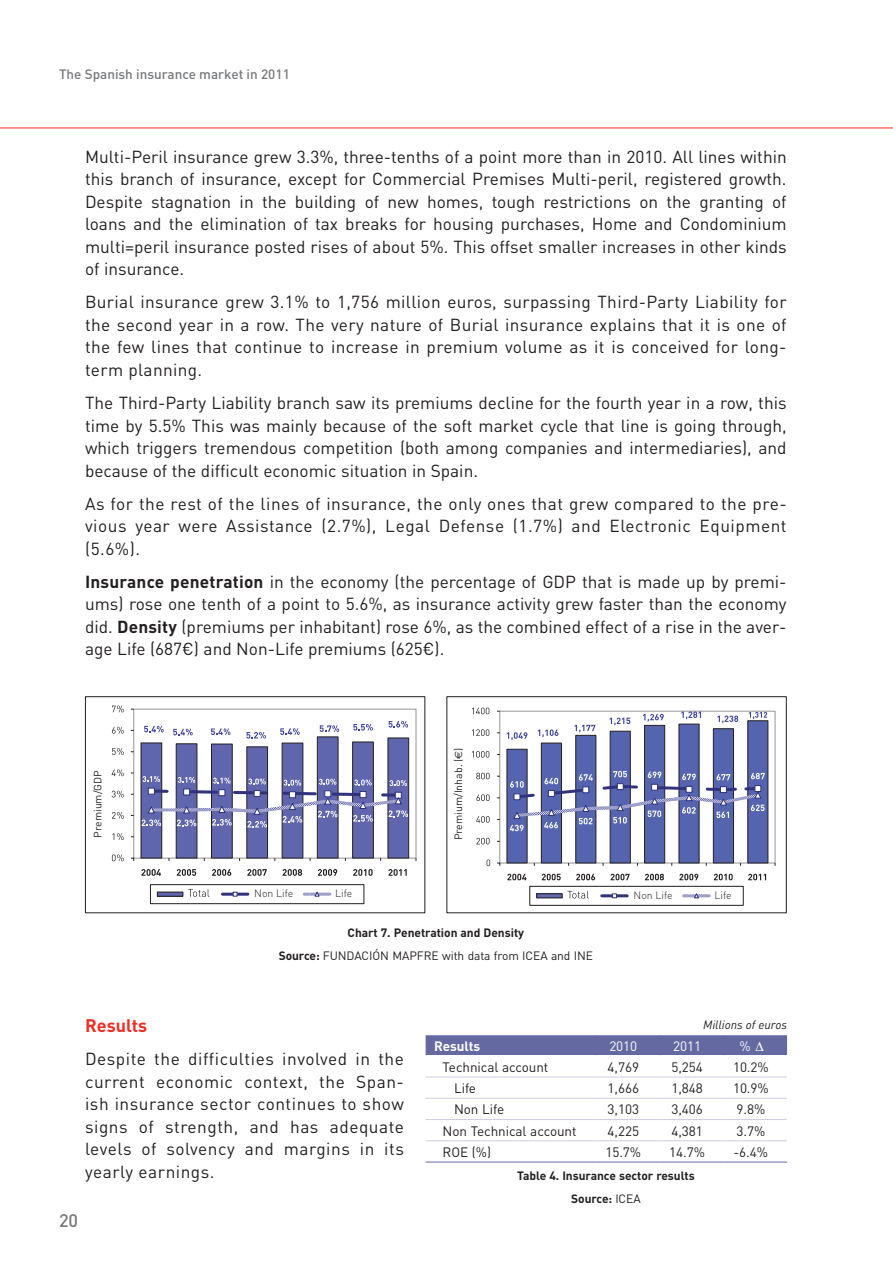
<style>
.page{position:relative;width:893px;height:1263px;background:#fff}
.page>*{position:absolute;margin:0;border:0;box-sizing:border-box;transform-origin:0 0}
.t1{font:700 18px "DIN";color:#ee2e22}
.t2{font:500 18px "DIN";color:#76787b}
.t3{font:17.25px/22.5px "DIN";color:#231f20;text-align:justify}
.t4{font:13.5px "DIN";letter-spacing:-.005em;color:#231f20}
.t5{font:500 13.5px "DIN";color:#76787b}
.t6{font:13.5px "DIN";letter-spacing:-.005em;color:#fff}
.t7{font:700 13.5px "DIN";letter-spacing:-.005em;color:#fff}
.t8{font:12px/23.5px "DIN";letter-spacing:-.005em;color:#231f20;text-align:center}
.t9{font:700 12px/23.5px "DIN";letter-spacing:-.005em;color:#231f20;text-align:center}
.t10{font:italic 12px "DIN";letter-spacing:-.005em;color:#231f20}
.t11{font:10.5px "DIN";color:#231f20}
.t12{font:300 10.5px "DIN";color:#231f20}
.s1{font-weight:700}
.s2{font-family:"Euro Sans"}
.s3{font-family:"Times";font-size:13.35px}
.s4{font-weight:400}
</style>
<div class="page">
<hr style="left:0;top:128px;width:893px;height:1px;background:#ee2e22">
<div style="left:133px;top:709px;width:283px;height:149px;border:1px solid #939598"></div>
<svg style="left:112px;top:854px;width:12px;height:7px"></svg>
<svg style="left:112px;top:833px;width:12px;height:7px"></svg>
<svg style="left:112px;top:812px;width:12px;height:7px"></svg>
<svg style="left:112px;top:791px;width:12px;height:6px"></svg>
<svg style="left:112px;top:769px;width:12px;height:7px"></svg>
<svg style="left:112px;top:748px;width:12px;height:7px"></svg>
<svg style="left:112px;top:727px;width:12px;height:7px"></svg>
<svg style="left:112px;top:705px;width:12px;height:7px"></svg>
<svg style="left:141px;top:869px;width:20px;height:7px"></svg>
<svg style="left:177px;top:869px;width:19px;height:7px"></svg>
<svg style="left:212px;top:869px;width:19px;height:7px"></svg>
<svg style="left:247px;top:869px;width:20px;height:7px"></svg>
<svg style="left:283px;top:869px;width:19px;height:7px"></svg>
<svg style="left:318px;top:869px;width:19px;height:7px"></svg>
<svg style="left:353px;top:869px;width:20px;height:7px"></svg>
<svg style="left:388px;top:869px;width:19px;height:7px"></svg>
<div style="left:150px;top:884px;width:214px;height:20px;border:1px solid #231f20"></div>
<hr style="left:157px;top:892px;width:26px;height:4px;background:#6066ae">
<div style="left:157px;top:892px;width:26px;height:5px;border:1px solid #231f20"></div>
<hr style="left:222px;top:893px;width:26px;height:3px;background:#30327b">
<svg style="left:233px;top:892px;width:4px;height:4px"></svg>
<img style="left:320px;top:893px;width:11px;height:3px">
<svg style="left:303px;top:891px;width:17px;height:6px"></svg>
<div style="left:85px;top:696px;width:340px;height:217px;border:1px solid #231f20"></div>
<svg style="left:188px;top:889px;width:21px;height:8px"></svg>
<svg style="left:140px;top:721px;width:269px;height:140px"></svg>
<svg style="left:487px;top:859px;width:3px;height:7px"></svg>
<svg style="left:476px;top:838px;width:13px;height:6px"></svg>
<svg style="left:476px;top:816px;width:13px;height:7px"></svg>
<svg style="left:476px;top:794px;width:13px;height:7px"></svg>
<svg style="left:476px;top:773px;width:13px;height:6px"></svg>
<svg style="left:472px;top:751px;width:17px;height:7px"></svg>
<svg style="left:472px;top:729px;width:17px;height:7px"></svg>
<svg style="left:472px;top:708px;width:17px;height:6px"></svg>
<svg style="left:507px;top:874px;width:19px;height:6px"></svg>
<svg style="left:542px;top:874px;width:19px;height:6px"></svg>
<svg style="left:576px;top:874px;width:19px;height:6px"></svg>
<svg style="left:611px;top:874px;width:19px;height:6px"></svg>
<svg style="left:645px;top:874px;width:19px;height:6px"></svg>
<svg style="left:679px;top:874px;width:19px;height:6px"></svg>
<svg style="left:714px;top:874px;width:19px;height:6px"></svg>
<svg style="left:748px;top:874px;width:18px;height:6px"></svg>
<div style="left:446px;top:696px;width:341px;height:217px;border:1px solid #231f20"></div>
<svg style="left:497px;top:710px;width:279px;height:156px"></svg>
<div style="left:529px;top:886px;width:215px;height:20px;border:1px solid #231f20"></div>
<hr style="left:537px;top:894px;width:25px;height:4px;background:#6066ae">
<div style="left:536px;top:893px;width:27px;height:5px;border:1px solid #231f20"></div>
<hr style="left:602px;top:894px;width:25px;height:3px;background:#30327b">
<svg style="left:612px;top:893px;width:5px;height:5px"></svg>
<img style="left:700px;top:894px;width:11px;height:3px">
<svg style="left:682px;top:893px;width:18px;height:5px"></svg>
<svg style="left:567px;top:891px;width:22px;height:7px"></svg>
<div style="left:425px;top:1035px;width:362px;height:21px;background:#6469a2"></div>
<hr style="left:426px;top:1055px;width:170px;height:1px;background:#fff">
<hr style="left:596px;top:1055px;width:63px;height:1px;background:#fff">
<hr style="left:659px;top:1055px;width:64px;height:1px;background:#fff">
<hr style="left:723px;top:1055px;width:64px;height:1px;background:#fff">
<hr style="left:426px;top:1162px;width:170px;height:1px;background:#6469a2">
<hr style="left:596px;top:1162px;width:63px;height:1px;background:#6469a2">
<hr style="left:659px;top:1162px;width:64px;height:1px;background:#6469a2">
<hr style="left:723px;top:1162px;width:64px;height:1px;background:#6469a2">
<hr style="left:426px;top:1077px;width:170px;height:1px;background:#cecde1">
<hr style="left:596px;top:1077px;width:63px;height:1px;background:#cecde1">
<hr style="left:659px;top:1077px;width:64px;height:1px;background:#cecde1">
<hr style="left:723px;top:1077px;width:64px;height:1px;background:#cecde1">
<hr style="left:426px;top:1098px;width:170px;height:1px;background:#cecde1">
<hr style="left:596px;top:1098px;width:63px;height:1px;background:#cecde1">
<hr style="left:659px;top:1098px;width:64px;height:1px;background:#cecde1">
<hr style="left:723px;top:1098px;width:64px;height:1px;background:#cecde1">
<hr style="left:426px;top:1119px;width:170px;height:1px;background:#cecde1">
<hr style="left:596px;top:1119px;width:63px;height:1px;background:#cecde1">
<hr style="left:659px;top:1119px;width:64px;height:1px;background:#cecde1">
<hr style="left:723px;top:1119px;width:64px;height:1px;background:#cecde1">
<hr style="left:426px;top:1140px;width:170px;height:1px;background:#cecde1">
<hr style="left:596px;top:1140px;width:63px;height:1px;background:#cecde1">
<hr style="left:659px;top:1140px;width:64px;height:1px;background:#cecde1">
<hr style="left:723px;top:1140px;width:64px;height:1px;background:#cecde1">
<p class="t5" style="left:59px;top:66px;width:232px">The Spanish insurance market in 2011</p>
<p class="t3" style="left:85px;top:145px;width:703px">Multi-Peril insurance grew 3.3%, three-tenths of a point more than in 2010. All lines within this branch of insurance, except for Commercial Premises Multi-peril, registered growth.<br>Despite stagnation in the building of new homes, tough restrictions on the granting of loans and the elimination of tax breaks for housing purchases, Home and Condominium multi=peril insurance posted rises of about 5%. This offset smaller increases in other kinds of insurance.</p>
<p class="t3" style="left:85px;top:291px;width:703px">Burial insurance grew 3.1% to 1,756 million euros, surpassing Third-Party Liability for the second year in a row. The very nature of Burial insurance explains that it is one of the few lines that continue to increase in premium volume as it is conceived for long&shy;term planning.</p>
<p class="t3" style="left:85px;top:391px;width:703px">The Third-Party Liability branch saw its premiums decline for the fourth year in a row, this time by 5.5% This was mainly because of the soft market cycle that line is going through, which triggers tremendous competition (both among companies and intermediaries), and because of the difficult economic situation in Spain.</p>
<p class="t3" style="left:85px;top:492px;width:703px">As for the rest of the lines of insurance, the only ones that grew compared to the pre&shy;vious year were Assistance (2.7%), Legal Defense (1.7%) and Electronic Equipment (5.6%).</p>
<p class="t3" style="left:85px;top:570px;width:703px"><span class="s1">Insurance penetration</span> in the economy (the percentage of GDP that is made up by premi&shy;ums) rose one tenth of a point to 5.6%, as insurance activity grew faster than the economy did. <span class="s1">Density</span> (premiums per inhabitant) rose 6%, as the combined effect of a rise in the aver&shy;age Life (687€) and Non-Life premiums (625€).</p>
<p class="t11" style="left:91px;top:837px;width:69px;rotate:-90deg">Premium/GDP</p>
<p class="t12" style="left:254px;top:887px;width:41px">Non Life</p>
<p class="t12" style="left:335px;top:887px;width:19px">Life</p>
<p class="t11" style="left:452px;top:840px;width:94px;rotate:-90deg">Premium/Inhab. (<span class="s2">e</span>)</p>
<p class="t8" style="left:279px;top:920px;width:316px"><span class="s1">Chart 7. Penetration and Density<br>Source:</span> FUNDACIÓN MAPFRE with data from ICEA and INE</p>
<p class="t12" style="left:634px;top:888px;width:41px">Non Life</p>
<p class="t12" style="left:715px;top:888px;width:19px">Life</p>
<p class="t1" style="left:85px;top:1014px;width:64px">Results</p>
<p class="t3" style="left:85px;top:1047px;width:320px">Despite the difficulties involved in the current economic context, the Span&shy;ish insurance sector continues to show signs of strength, and has adequate levels of solvency and margins in its yearly earnings.</p>
<p class="t2" style="left:59px;top:1209px;width:21px">20</p>
<p class="t10" style="left:703px;top:1017px;width:85px">Millions of euros</p>
<p class="t7" style="left:434px;top:1037px;width:48px">Results</p>
<p class="t6" style="left:609px;top:1037px;width:29px">2010</p>
<p class="t6" style="left:673px;top:1037px;width:29px">2011</p>
<p class="t6" style="left:739px;top:1037px;width:25px">% <span class="s3">∆</span></p>
<p class="t4" style="left:443px;top:1058px;width:107px">Technical account</p>
<p class="t4" style="left:608px;top:1058px;width:33px">4,769</p>
<p class="t4" style="left:671px;top:1058px;width:33px">5,254</p>
<p class="t4" style="left:733px;top:1058px;width:37px">10.2%</p>
<p class="t4" style="left:454px;top:1080px;width:24px">Life</p>
<p class="t4" style="left:608px;top:1080px;width:33px">1,666</p>
<p class="t4" style="left:671px;top:1080px;width:33px">1,848</p>
<p class="t4" style="left:733px;top:1080px;width:37px">10.9%</p>
<p class="t4" style="left:454px;top:1101px;width:52px">Non Life</p>
<p class="t4" style="left:608px;top:1101px;width:33px">3,103</p>
<p class="t4" style="left:671px;top:1101px;width:33px">3,406</p>
<p class="t4" style="left:736px;top:1101px;width:30px">9.8%</p>
<p class="t4" style="left:443px;top:1122px;width:136px">Non Technical account</p>
<p class="t4" style="left:608px;top:1122px;width:33px">4,225</p>
<p class="t4" style="left:671px;top:1122px;width:33px">4,381</p>
<p class="t4" style="left:736px;top:1122px;width:30px">3.7%</p>
<p class="t4" style="left:443px;top:1143px;width:50px">ROE (%)</p>
<p class="t4" style="left:605px;top:1143px;width:37px">15.7%</p>
<p class="t4" style="left:669px;top:1143px;width:37px">14.7%</p>
<p class="t4" style="left:734px;top:1143px;width:36px">-6.4%</p>
<p class="t9" style="left:517px;top:1163px;width:179px">Table 4. Insurance sector results<br>Source: <span class="s4">ICEA</span></p>
</div>
